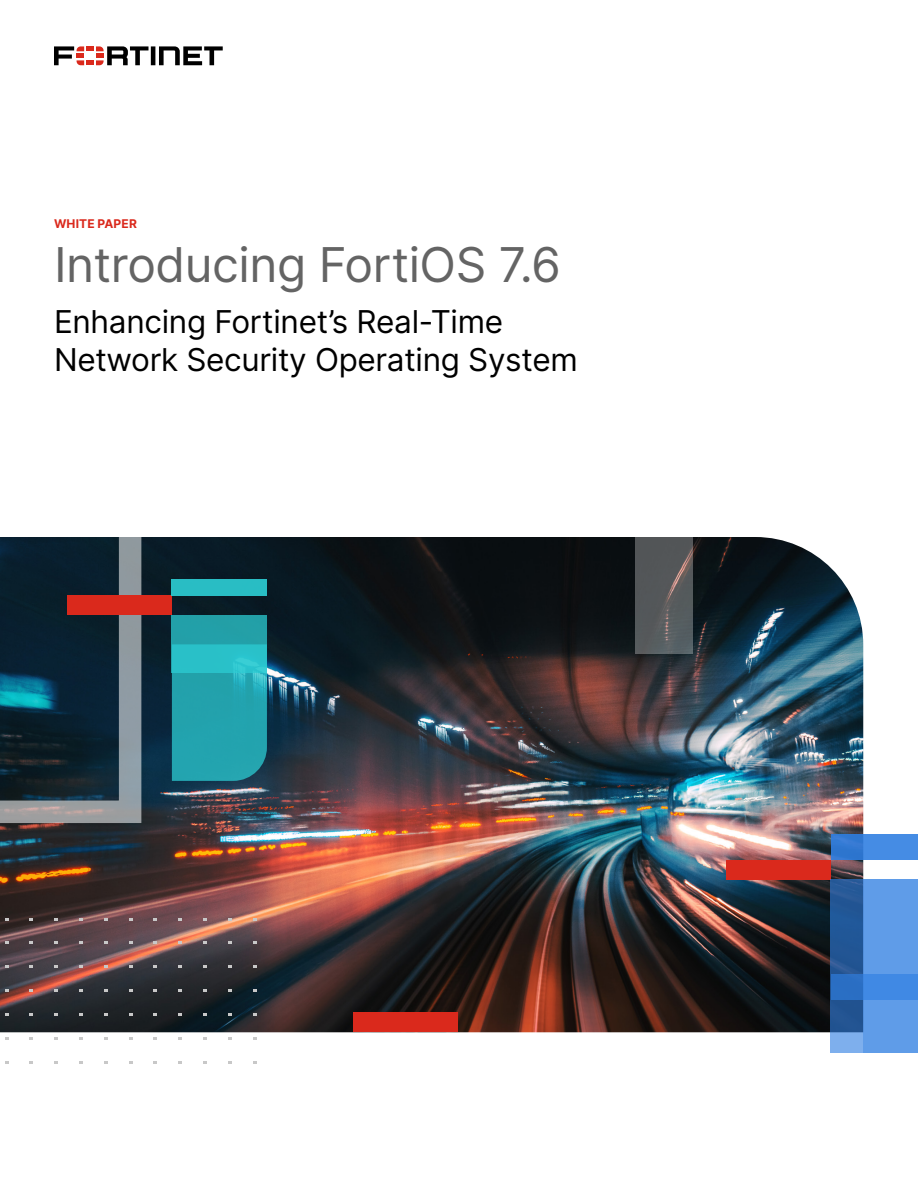
<style>
.page{position:relative;width:918px;height:1188px;background:#fff}
.page>*{position:absolute;margin:0;border:0;box-sizing:border-box;transform-origin:0 0}
.t1{font:48px "Inter";letter-spacing:-.01em;color:#646464}
.t2{font:31.5px/37.8px "Inter";letter-spacing:-.01em;color:#000}
.t3{font:700 12px "Inter";letter-spacing:.01em;color:#da291c}
</style>
<div class="page">
<img style="left:0;top:537px;width:863px;height:495px">
<svg style="left:5px;top:965px;width:4px;height:3px"></svg>
<svg style="left:54px;top:965px;width:4px;height:3px"></svg>
<svg style="left:79px;top:965px;width:4px;height:3px"></svg>
<svg style="left:104px;top:965px;width:4px;height:3px"></svg>
<svg style="left:129px;top:965px;width:4px;height:3px"></svg>
<svg style="left:178px;top:965px;width:4px;height:3px"></svg>
<svg style="left:203px;top:965px;width:4px;height:3px"></svg>
<svg style="left:228px;top:965px;width:4px;height:3px"></svg>
<svg style="left:5px;top:989px;width:4px;height:3px"></svg>
<svg style="left:54px;top:989px;width:4px;height:3px"></svg>
<svg style="left:79px;top:989px;width:4px;height:3px"></svg>
<svg style="left:104px;top:989px;width:4px;height:3px"></svg>
<svg style="left:129px;top:989px;width:4px;height:3px"></svg>
<svg style="left:178px;top:989px;width:4px;height:3px"></svg>
<svg style="left:203px;top:989px;width:4px;height:3px"></svg>
<svg style="left:228px;top:989px;width:4px;height:3px"></svg>
<svg style="left:5px;top:1013px;width:4px;height:3px"></svg>
<svg style="left:54px;top:1013px;width:4px;height:3px"></svg>
<svg style="left:79px;top:1013px;width:4px;height:3px"></svg>
<svg style="left:104px;top:1013px;width:4px;height:3px"></svg>
<svg style="left:129px;top:1013px;width:4px;height:3px"></svg>
<svg style="left:178px;top:1013px;width:4px;height:3px"></svg>
<svg style="left:203px;top:1013px;width:4px;height:3px"></svg>
<svg style="left:228px;top:1013px;width:4px;height:3px"></svg>
<svg style="left:5px;top:1037px;width:4px;height:3px"></svg>
<svg style="left:54px;top:1037px;width:4px;height:3px"></svg>
<svg style="left:79px;top:1037px;width:4px;height:3px"></svg>
<svg style="left:104px;top:1037px;width:4px;height:3px"></svg>
<svg style="left:129px;top:1037px;width:4px;height:3px"></svg>
<svg style="left:178px;top:1037px;width:4px;height:3px"></svg>
<svg style="left:203px;top:1037px;width:4px;height:3px"></svg>
<svg style="left:228px;top:1037px;width:4px;height:3px"></svg>
<svg style="left:5px;top:1061px;width:4px;height:3px"></svg>
<svg style="left:54px;top:1061px;width:4px;height:3px"></svg>
<svg style="left:79px;top:1061px;width:4px;height:3px"></svg>
<svg style="left:104px;top:1061px;width:4px;height:3px"></svg>
<svg style="left:129px;top:1061px;width:4px;height:3px"></svg>
<svg style="left:178px;top:1061px;width:4px;height:3px"></svg>
<svg style="left:203px;top:1061px;width:4px;height:3px"></svg>
<svg style="left:228px;top:1061px;width:4px;height:3px"></svg>
<svg style="left:0;top:537px;width:153px;height:288px"></svg>
<div style="left:727px;top:860px;width:104px;height:20px;background:#da291c"></div>
<div style="left:863px;top:879px;width:55px;height:174px;background:#5f9ce8"></div>
<div style="left:831px;top:974px;width:87px;height:26px;background:#4089e4"></div>
<svg style="left:831px;top:879px;width:32px;height:174px;fill:#235797"></svg>
<div style="left:68px;top:595px;width:104px;height:20px;background:#da291c"></div>
<div style="left:831px;top:834px;width:87px;height:26px;background:linear-gradient(to right,#3077d0,#4c93ea)"></div>
<svg style="left:635px;top:537px;width:58px;height:116px;fill:#54575a"></svg>
<div style="left:353px;top:1012px;width:105px;height:20px;background:#da291c"></div>
<svg style="left:172px;top:673px;width:95px;height:108px"></svg>
<svg style="left:172px;top:615px;width:95px;height:58px"></svg>
<div style="left:172px;top:579px;width:95px;height:16px;background:#29bdc4"></div>
<div style="left:86px;top:46px;width:8px;height:5px;background:#da291c"></div>
<div style="left:86px;top:60px;width:8px;height:5px;background:#da291c"></div>
<svg style="left:96px;top:46px;width:127px;height:19px"></svg>
<svg style="left:54px;top:46px;width:30px;height:19px"></svg>
<p class="t3" style="left:54px;top:215px;width:84px">WHITE PAPER</p>
<h1 class="t1" style="left:54px;top:230px;width:509px">Introducing FortiOS 7.6</h1>
<p class="t2" style="left:54px;top:302px;width:525px">Enhancing Fortinet’s Real-Time<br>Network Security Operating System</p>
</div>
